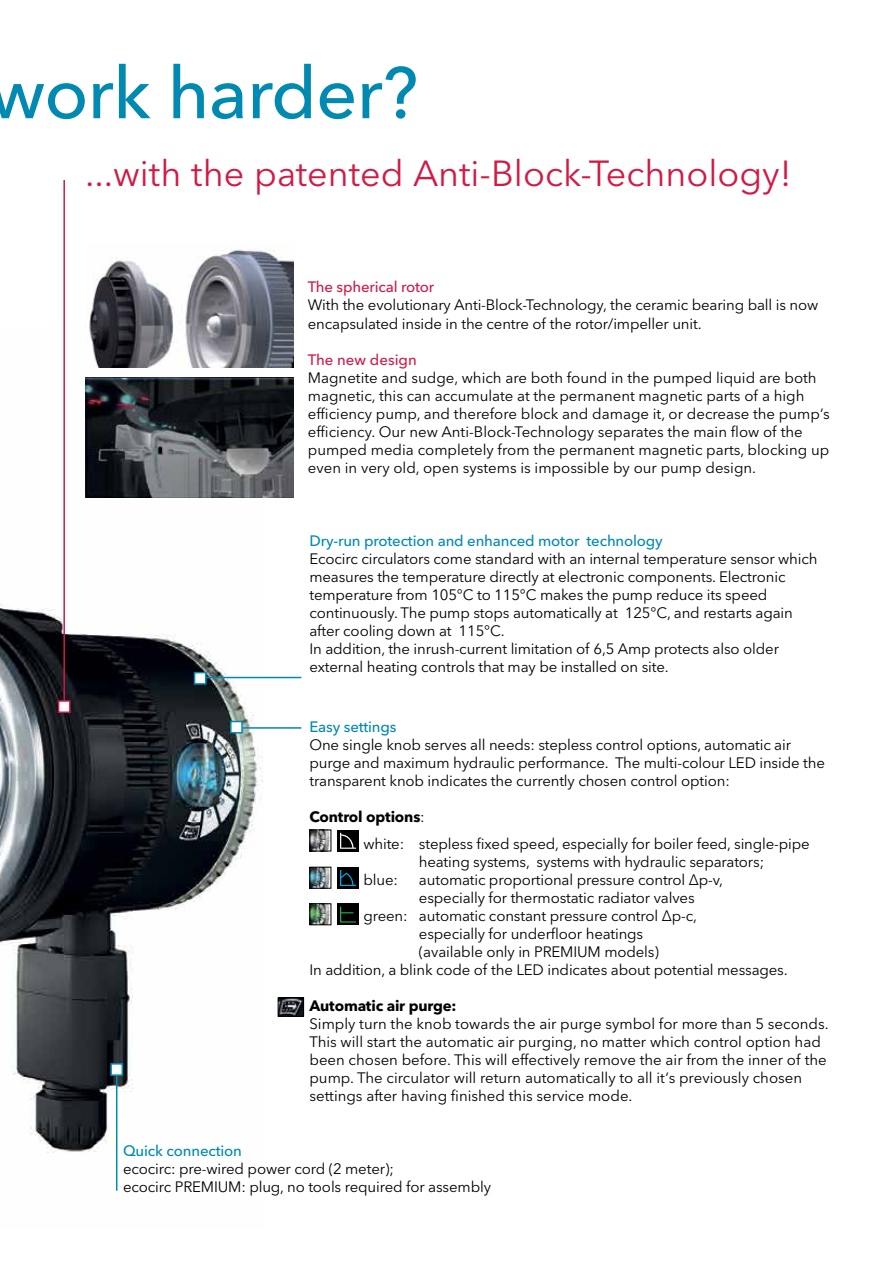
<style>
.page{position:relative;width:893px;height:1263px;background:#fff}
.page>*{position:absolute;margin:0;border:0;box-sizing:border-box;transform-origin:0 0}
.t1{font:500 72px "Avenir Next LT Pro";letter-spacing:-.01em;color:#008ab1}
.t2{font:36px "Avenir Next LT Pro";color:#d11a44}
.t3{font:15px/18px "Avenir Next LT Pro";letter-spacing:-.01em;color:#000}
.t4{font:500 15px "Avenir Next LT Pro";letter-spacing:-.01em;color:#008ab1}
.t5{font:500 15px "Avenir Next LT Pro";letter-spacing:-.01em;color:#d11a44}
.t6{font:700 15px "Avenir Next LT Pro";letter-spacing:-.01em;color:#000}
.s1{font-weight:700}
</style>
<div class="page">
<img style="left:0;top:367px;width:266px;height:824px">
<img style="left:86px;top:378px;width:207px;height:120px">
<img style="left:86px;top:248px;width:207px;height:119px">
<hr style="left:63px;top:180px;width:2px;height:526px;background:#d11a44">
<div style="left:58px;top:700px;width:13px;height:13px;background:#fff;border:2px solid #d11a44"></div>
<hr style="left:116px;top:1069px;width:1px;height:122px;background:#008ab1">
<div style="left:110px;top:1063px;width:13px;height:13px;background:#fff;border:2px solid #008ab1"></div>
<hr style="left:200px;top:677px;width:101px;height:1px;background:#008ab1">
<div style="left:194px;top:672px;width:13px;height:13px;background:#fff;border:2px solid #008ab1"></div>
<hr style="left:236px;top:727px;width:65px;height:2px;background:#008ab1">
<div style="left:230px;top:721px;width:13px;height:12px;background:#fff;border:2px solid #008ab1"></div>
<img style="left:312px;top:832px;width:17px;height:17px">
<div style="left:310px;top:830px;width:21px;height:21px;border:1px solid #000"></div>
<img style="left:280px;top:1000px;width:22px;height:14px">
<div style="left:278px;top:998px;width:26px;height:18px;border:1px solid #000"></div>
<img style="left:312px;top:869px;width:17px;height:17px">
<div style="left:310px;top:867px;width:21px;height:21px;border:1px solid #000"></div>
<img style="left:312px;top:906px;width:17px;height:17px">
<div style="left:310px;top:904px;width:21px;height:21px;border:1px solid #000"></div>
<div style="left:337px;top:867px;width:21px;height:21px;background:#000"></div>
<svg style="left:340px;top:870px;width:16px;height:16px"></svg>
<div style="left:337px;top:830px;width:21px;height:21px;background:#000"></div>
<svg style="left:340px;top:833px;width:16px;height:16px"></svg>
<svg style="left:337px;top:904px;width:21px;height:21px"></svg>
<svg style="left:340px;top:906px;width:16px;height:16px"></svg>
<h1 class="t1" style="left:-11px;top:50px;width:430px">work harder?</h1>
<h2 class="t2" style="left:85px;top:152px;width:708px">...with the patented Anti-Block-Technology!</h2>
<p class="t5" style="left:308px;top:278px;width:128px">The spherical rotor</p>
<p class="t3" style="left:308px;top:296px;width:512px">With the evolutionary Anti-Block-Technology, the ceramic bearing ball is now encapsulated inside in the centre of the rotor/impeller unit.</p>
<p class="t5" style="left:308px;top:350px;width:110px">The new design</p>
<p class="t3" style="left:308px;top:368px;width:524px">Magnetite and sudge, which are both found in the pumped liquid are both magnetic, this can accumulate at the permanent magnetic parts of a high efficiency pump, and therefore block and damage it, or decrease the pump‘s efficiency. Our new Anti-Block-Technology separates the main flow of the pumped media completely from the permanent magnetic parts, blocking up even in very old, open systems is impossible by our pump design.</p>
<p class="t4" style="left:309px;top:531px;width:355px">Dry-run protection and enhanced motor technology</p>
<p class="t3" style="left:309px;top:549px;width:510px">Ecocirc circulators come standard with an internal temperature sensor which measures the temperature directly at electronic components. Electronic temperature from 105°C to 115°C makes the pump reduce its speed continuously. The pump stops automatically at 125°C, and restarts again after cooling down at 115°C.<br>In addition, the inrush-current limitation of 6,5 Amp protects also older external heating controls that may be installed on site.</p>
<p class="t4" style="left:309px;top:718px;width:88px">Easy settings</p>
<p class="t3" style="left:309px;top:736px;width:517px">One single knob serves all needs: stepless control options, automatic air purge and maximum hydraulic performance. The multi-colour LED inside the transparent knob indicates the currently chosen control option:</p>
<p class="t3" style="left:363px;top:803px;width:448px;line-height:27px;text-indent:-54px"><span class="s1">Control options</span>:<br>white: stepless fixed speed, especially for boiler feed, single-pipe</p>
<p class="t3" style="left:419px;top:853px;width:347px">heating systems, systems with hydraulic separators;</p>
<p class="t3" style="left:363px;top:871px;width:36px">blue:</p>
<p class="t3" style="left:419px;top:871px;width:306px">automatic proportional pressure control Δp-v,</p>
<p class="t3" style="left:419px;top:889px;width:277px">especially for thermostatic radiator valves</p>
<p class="t3" style="left:363px;top:907px;width:335px">green: automatic constant pressure control Δp-c,</p>
<p class="t3" style="left:419px;top:925px;width:226px">especially for underfloor heatings</p>
<p class="t3" style="left:419px;top:943px;width:241px">(available only in PREMIUM models)</p>
<p class="t3" style="left:309px;top:961px;width:480px">In addition, a blink code of the LED indicates about potential messages.</p>
<p class="t6" style="left:309px;top:997px;width:149px">Automatic air purge:</p>
<p class="t3" style="left:309px;top:1015px;width:521px">Simply turn the knob towards the air purge symbol for more than 5 seconds.<br>This will start the automatic air purging, no matter which control option had been chosen before. This will effectively remove the air from the inner of the pump. The circulator will return automatically to all it‘s previously chosen settings after having finished this service mode.</p>
<p class="t4" style="left:123px;top:1142px;width:120px">Quick connection</p>
<p class="t3" style="left:123px;top:1160px;width:369px">ecocirc: pre-wired power cord (2 meter);<br>ecocirc PREMIUM: plug, no tools required for assembly</p>
</div>
